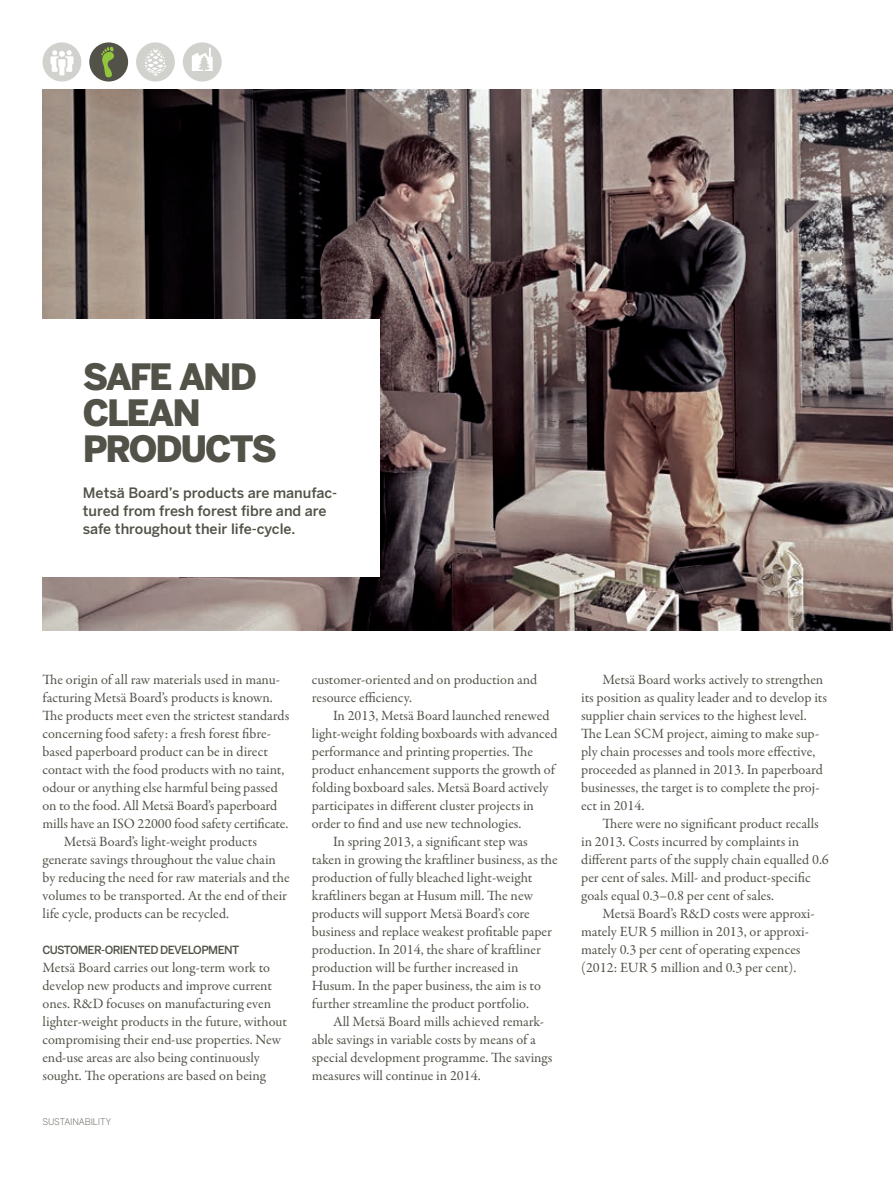
<style>
.page{position:relative;width:893px;height:1191px;background:#fff}
.page>*{position:absolute;margin:0;border:0;box-sizing:border-box;transform-origin:0 0}
.t1{font:900 36px/36px "Benton Sans";letter-spacing:-.06em;color:#535249}
.t2{font:14.25px/18px "Garamond Premr Pro";letter-spacing:-.005em;color:#535249}
.t3{font:500 14.25px/18px "Benton Sans";color:#535249}
.t4{font:500 11.25px "Benton Sans";letter-spacing:-.05em;color:#535249}
.t5{font:300 9px "Benton Sans";letter-spacing:-.02em;color:#535249}
</style>
<div class="page">
<img style="left:43px;top:90px;width:850px;height:540px">
<div style="left:136px;top:42px;width:39px;height:40px;background:#d1d1cd;border-radius:50%"></div>
<svg style="left:145px;top:49px;width:21px;height:27px"></svg>
<svg style="left:43px;top:42px;width:38px;height:40px"></svg>
<div style="left:89px;top:42px;width:39px;height:40px;background:#535249;border-radius:50%"></div>
<svg style="left:101px;top:47px;width:13px;height:31px"></svg>
<svg style="left:183px;top:42px;width:39px;height:40px"></svg>
<div style="left:40px;top:319px;width:340px;height:258px;background:#fff"></div>
<h1 class="t1" style="left:83px;top:358px;width:195px">SAFE AND<br>CLEAN<br>PRODUCTS</h1>
<p class="t3" style="left:83px;top:484px;width:256px">Metsä Board’s products are manufac&shy;tured from fresh forest fibre and are safe throughout their life-cycle.</p>
<p class="t2" style="left:43px;top:671px;width:239px">The origin of all raw materials used in manu-</p>
<p class="t2" style="left:43px;top:689px;width:232px">facturing Metsä Board’s products is known.</p>
<p class="t2" style="left:43px;top:707px;width:248px">The products meet even the strictest standards</p>
<p class="t2" style="left:43px;top:725px;width:230px">concerning food safety: a fresh forest fibre-</p>
<p class="t2" style="left:43px;top:743px;width:227px">based paperboard product can be in direct</p>
<p class="t2" style="left:43px;top:761px;width:243px">contact with the food products with no taint,</p>
<p class="t2" style="left:43px;top:779px;width:237px">odour or anything else harmful being passed</p>
<p class="t2" style="left:43px;top:797px;width:236px">on to the food. All Metsä Board’s paperboard</p>
<p class="t2" style="left:43px;top:815px;width:247px">mills have an ISO 22000 food safety certificate.</p>
<p class="t2" style="left:64px;top:833px;width:195px">Metsä Board’s light-weight products</p>
<p class="t2" style="left:43px;top:851px;width:235px">generate savings throughout the value chain</p>
<p class="t2" style="left:43px;top:869px;width:249px">by reducing the need for raw materials and the</p>
<p class="t2" style="left:43px;top:887px;width:246px">volumes to be transported. At the end of their</p>
<p class="t2" style="left:43px;top:905px;width:188px">life cycle, products can be recycled.</p>
<p class="t4" style="left:43px;top:943px;width:198px">CUSTOMER-ORIENTED DEVELOPMENT</p>
<p class="t2" style="left:43px;top:959px;width:246px">Metsä Board carries out long-term work to develop new products and improve current ones. R&amp;D focuses on manufacturing even lighter-weight products in the future, without compromising their end-use properties. New end-use areas are also being continuously sought. The operations are based on being</p>
<p class="t5" style="left:43px;top:1116px;width:70px">SUSTAINABILITY</p>
<p class="t2" style="left:312px;top:671px;width:227px">customer-oriented and on production and resource efficiency.</p>
<p class="t2" style="left:333px;top:707px;width:218px">In 2013, Metsä Board launched renewed</p>
<p class="t2" style="left:312px;top:725px;width:247px">light-weight folding boxboards with advanced</p>
<p class="t2" style="left:312px;top:743px;width:223px">performance and printing properties. The</p>
<p class="t2" style="left:312px;top:761px;width:245px">product enhancement supports the growth of</p>
<p class="t2" style="left:312px;top:779px;width:238px">folding boxboard sales. Metsä Board actively</p>
<p class="t2" style="left:312px;top:797px;width:224px">participates in different cluster projects in</p>
<p class="t2" style="left:312px;top:815px;width:211px">order to find and use new technologies.</p>
<p class="t2" style="left:333px;top:833px;width:196px">In spring 2013, a significant step was</p>
<p class="t2" style="left:312px;top:851px;width:247px">taken in growing the kraftliner business, as the</p>
<p class="t2" style="left:312px;top:869px;width:222px">production of fully bleached light-weight</p>
<p class="t2" style="left:312px;top:887px;width:223px">kraftliners began at Husum mill. The new</p>
<p class="t2" style="left:312px;top:905px;width:220px">products will support Metsä Board’s core</p>
<p class="t2" style="left:312px;top:923px;width:241px">business and replace weakest profitable paper</p>
<p class="t2" style="left:312px;top:941px;width:231px">production. In 2014, the share of kraftliner</p>
<p class="t2" style="left:312px;top:959px;width:208px">production will be further increased in</p>
<p class="t2" style="left:312px;top:977px;width:231px">Husum. In the paper business, the aim is to</p>
<p class="t2" style="left:312px;top:995px;width:219px">further streamline the product portfolio.</p>
<p class="t2" style="left:333px;top:1013px;width:212px">All Metsä Board mills achieved remark-</p>
<p class="t2" style="left:312px;top:1031px;width:226px">able savings in variable costs by means of a</p>
<p class="t2" style="left:312px;top:1049px;width:242px">special development programme. The savings</p>
<p class="t2" style="left:312px;top:1067px;width:170px">measures will continue in 2014.</p>
<p class="t2" style="left:581px;top:671px;width:247px;text-indent:21px">Metsä Board works actively to strengthen its position as quality leader and to develop its supplier chain services to the highest level.<br>The Lean SCM project, aiming to make sup&shy;ply chain processes and tools more effective, proceeded as planned in 2013. In paperboard businesses, the target is to complete the proj&shy;ect in 2014.</p>
<p class="t2" style="left:581px;top:815px;width:249px;text-indent:21px">There were no significant product recalls in 2013. Costs incurred by complaints in different parts of the supply chain equalled 0.6 per cent of sales. Mill- and product-specific goals equal 0.3–0.8 per cent of sales.</p>
<p class="t2" style="left:581px;top:905px;width:235px;text-indent:21px">Metsä Board’s R&amp;D costs were approxi&shy;mately EUR 5 million in 2013, or approxi&shy;mately 0.3 per cent of operating expences (2012: EUR 5 million and 0.3 per cent).</p>
</div>
